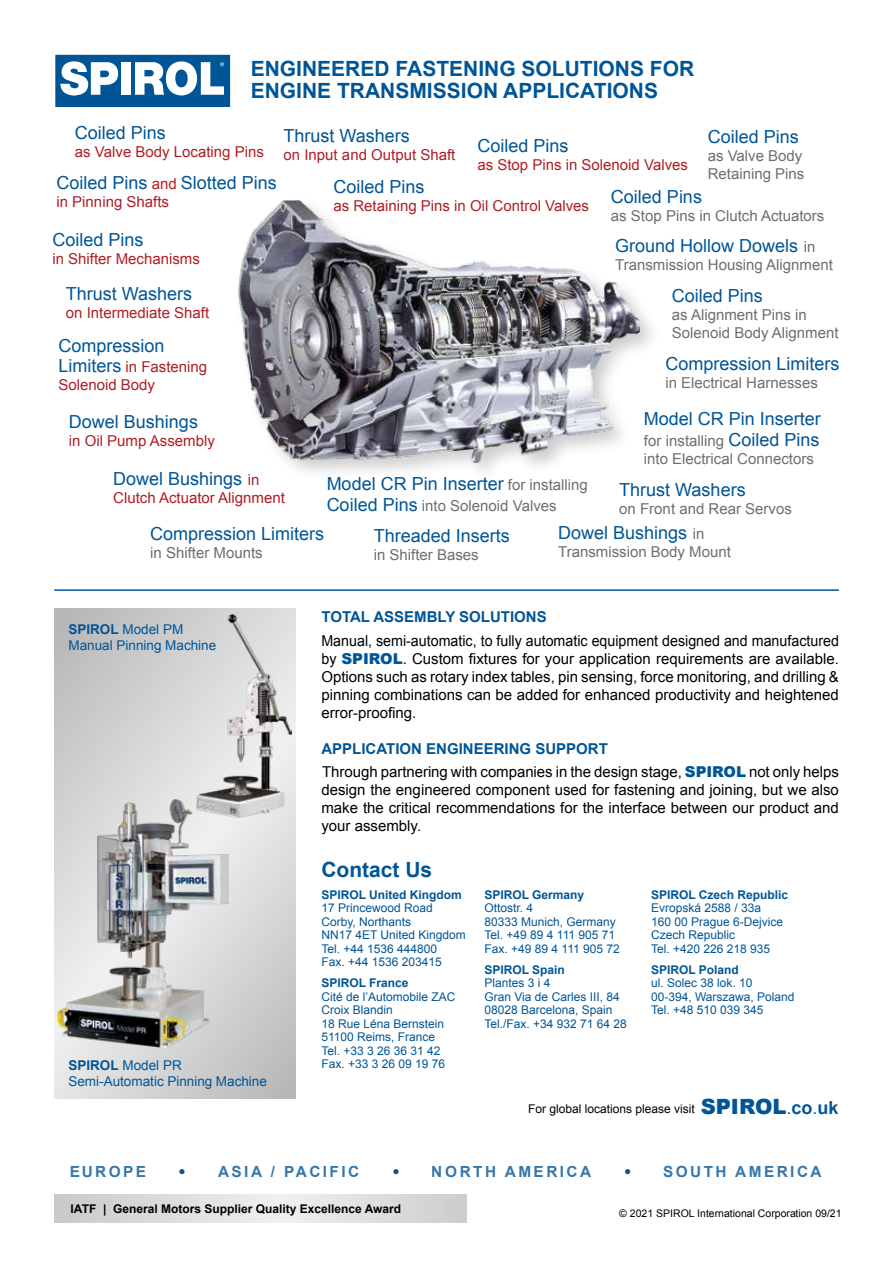
<style>
.page{position:relative;width:893px;height:1263px;background:#fff}
.page>*{position:absolute;margin:0;border:0;box-sizing:border-box;transform-origin:0 0}
.t1{font:700 21px/22.5px "Arial";color:#005596}
.t2{font:900 21px "Arial";color:#005596}
.t3{font:18px "Arial";color:#005596}
.t4{font:700 15.3px "Arial";letter-spacing:.16em;color:#005596}
.t5{font:15px/18px "Arial";color:#000;text-align:justify;scale:.95 1}
.t6{font:15px/18px "Arial";color:#6d6e71}
.t7{font:15px/18px "Arial";color:#000}
.t8{font:15px/18.1px "Arial";color:#af1d26}
.t9{font:700 15px "Arial";color:#005596}
.t10{font:13.5px/16.2px "Arial";color:#005596}
.t11{font:12px/13.5px "Arial";color:#005596}
.t12{font:700 12px "Arial";color:#005596}
.t13{font:700 12px "Arial";color:#000}
.t14{font:12px "Arial";color:#000}
.t15{font:10.5px "Arial";color:#000}
.s1{font-size:15px;color:#af1d26}
.s2{font-size:18px;color:#005596}
.s3{font-size:15px;color:#6d6e71}
.s4{font-weight:700}
.s5{font-weight:900;color:#005596}
.s6{font-weight:700;color:#005596}
.s7{font-weight:400;font-size:18px}
.s8{font-weight:700;font-size:18px}
.s9{font-weight:400;font-size:20.55px}
</style>
<div class="page">
<hr style="left:54px;top:589px;width:785px;height:2px;background:#005596">
<svg style="left:54px;top:608px;width:242px;height:491px;background:#d1d1d2"></svg>
<div style="left:234px;top:196px;width:428px;height:288px;background:#000;opacity:.2"></div>
<img style="left:238px;top:201px;width:402px;height:262px">
<div style="left:55px;top:54px;width:176px;height:53px;background:#005596"></div>
<div style="left:121px;top:62px;width:9px;height:33px;background:#fff"></div>
<svg style="left:60px;top:61px;width:59px;height:35px"></svg>
<svg style="left:135px;top:61px;width:89px;height:35px"></svg>
<div style="left:54px;top:54px;width:177px;height:58px;border:1px solid #fff"></div>
<svg style="left:54px;top:1194px;width:413px;height:29px;background:#ddddde"></svg>
<img style="left:58px;top:799px;width:170px;height:248px">
<img style="left:197px;top:614px;width:95px;height:204px">
<h1 class="t1" style="left:251px;top:58px;width:445px">ENGINEERED FASTENING SOLUTIONS FOR<br>ENGINE TRANSMISSION APPLICATIONS</h1>
<h2 class="t3" style="left:75px;top:121px;width:93px">Coiled Pins</h2>
<p class="t8" style="left:75px;top:143px;width:190px">as Valve Body Locating Pins</p>
<h2 class="t3" style="left:284px;top:123px;width:128px">Thrust Washers</h2>
<p class="t8" style="left:284px;top:145px;width:173px">on Input and Output Shaft</p>
<h2 class="t3" style="left:708px;top:125px;width:93px">Coiled Pins</h2>
<p class="t6" style="left:708px;top:147px;width:98px">as Valve Body<br>Retaining Pins</p>
<h2 class="t3" style="left:477px;top:134px;width:93px">Coiled Pins</h2>
<p class="t8" style="left:477px;top:156px;width:212px">as Stop Pins in Solenoid Valves</p>
<h2 class="t3" style="left:56px;top:171px;width:222px">Coiled Pins <span class="s1">and</span> Slotted Pins</h2>
<p class="t8" style="left:56px;top:193px;width:114px">in Pinning Shafts</p>
<h2 class="t3" style="left:333px;top:174px;width:93px">Coiled Pins</h2>
<p class="t8" style="left:333px;top:196px;width:257px">as Retaining Pins in Oil Control Valves</p>
<h2 class="t3" style="left:611px;top:184px;width:93px">Coiled Pins</h2>
<p class="t6" style="left:611px;top:206px;width:215px">as Stop Pins in Clutch Actuators</p>
<h2 class="t3" style="left:52px;top:228px;width:93px">Coiled Pins</h2>
<p class="t8" style="left:52px;top:250px;width:149px">in Shifter Mechanisms</p>
<h2 class="t3" style="left:66px;top:282px;width:128px">Thrust Washers</h2>
<p class="t8" style="left:66px;top:304px;width:145px">on Intermediate Shaft</p>
<h2 class="t3" style="left:58px;top:334px;width:108px">Compression</h2>
<p class="t8" style="left:58px;top:358px;width:150px"><span class="s2">Limiters</span> in Fastening<br>Solenoid Body</p>
<h2 class="t3" style="left:69px;top:410px;width:131px">Dowel Bushings</h2>
<p class="t8" style="left:69px;top:432px;width:147px">in Oil Pump Assembly</p>
<h2 class="t3" style="left:113px;top:467px;width:148px">Dowel Bushings <span class="s1">in</span></h2>
<p class="t8" style="left:113px;top:489px;width:173px">Clutch Actuator Alignment</p>
<h2 class="t3" style="left:327px;top:471px;width:263px">Model CR Pin Inserter <span class="s3">for installing</span></h2>
<p class="t6" style="left:327px;top:497px;width:232px"><span class="s2">Coiled Pins</span> into Solenoid Valves</p>
<h2 class="t3" style="left:615px;top:234px;width:202px">Ground Hollow Dowels <span class="s3">in</span></h2>
<p class="t6" style="left:615px;top:256px;width:219px">Transmission Housing Alignment</p>
<h2 class="t3" style="left:672px;top:284px;width:93px">Coiled Pins</h2>
<p class="t6" style="left:672px;top:306px;width:168px">as Alignment Pins in<br>Solenoid Body Alignment</p>
<h2 class="t3" style="left:665px;top:351px;width:176px">Compression Limiters</h2>
<p class="t6" style="left:665px;top:373px;width:154px">in Electrical Harnesses</p>
<h2 class="t3" style="left:644px;top:406px;width:179px">Model CR Pin Inserter</h2>
<p class="t6" style="left:644px;top:432px;width:177px">for installing <span class="s2">Coiled Pins </span>into Electrical Connectors</p>
<h2 class="t3" style="left:619px;top:477px;width:128px">Thrust Washers</h2>
<p class="t6" style="left:619px;top:499px;width:174px">on Front and Rear Servos</p>
<h2 class="t3" style="left:150px;top:522px;width:176px">Compression Limiters</h2>
<p class="t6" style="left:150px;top:544px;width:114px">in Shifter Mounts</p>
<h2 class="t3" style="left:374px;top:524px;width:138px">Threaded Inserts</h2>
<p class="t6" style="left:374px;top:546px;width:107px">in Shifter Bases</p>
<h2 class="t3" style="left:558px;top:521px;width:148px">Dowel Bushings <span class="s3">in</span></h2>
<p class="t6" style="left:558px;top:543px;width:174px">Transmission Body Mount</p>
<p class="t10" style="left:68px;top:622px;width:149px"><span class="s4">SPIROL</span> Model PM<br>Manual Pinning Machine</p>
<p class="t10" style="left:68px;top:1057px;width:200px"><span class="s4">SPIROL</span> Model PR<br>Semi-Automatic Pinning Machine</p>
<p class="t9" style="left:321px;top:607px;width:227px">TOTAL ASSEMBLY SOLUTIONS</p>
<p class="t5" style="left:321px;top:632px;width:546px">Manual, semi-automatic, to fully automatic equipment designed and manufactured by <span class="s5">SPIROL</span>. Custom fixtures for your application requirements are available.<br>Options such as rotary index tables, pin sensing, force monitoring, and drilling &amp; pinning combinations can be added for enhanced productivity and heightened error-proofing.</p>
<p class="t7" style="left:321px;top:738px;width:519px;line-height:22.8px"><span class="s6">APPLICATION ENGINEERING SUPPORT<br></span>Through partnering with companies in the design stage, <span class="s5">SPIROL</span> not only helps</p>
<p class="t7" style="left:321px;top:781px;width:519px;text-align:justify">design the engineered component used for fastening and joining, but we also make the critical recommendations for the interface between our product and your assembly.</p>
<h1 class="t1" style="left:321px;top:859px;width:112px">Contact Us</h1>
<p class="t12" style="left:321px;top:886px;width:142px">SPIROL United Kingdom</p>
<p class="t11" style="left:321px;top:901px;width:146px">17 Princewood Road<br>Corby, Northants<br>NN17 4ET United Kingdom<br>Tel. +44 1536 444800<br>Fax. +44 1536 203415</p>
<p class="t12" style="left:321px;top:975px;width:89px">SPIROL France</p>
<p class="t11" style="left:321px;top:990px;width:136px">Cité de l’Automobile ZAC<br>Croix Blandin<br>18 Rue Léna Bernstein<br>51100 Reims, France<br>Tel. +33 3 26 36 31 42<br>Fax. +33 3 26 09 19 76</p>
<p class="t12" style="left:484px;top:886px;width:101px">SPIROL Germany</p>
<p class="t11" style="left:484px;top:901px;width:137px">Ottostr. 4<br>80333 Munich, Germany<br>Tel. +49 89 4 111 905 71<br>Fax. +49 89 4 111 905 72</p>
<p class="t12" style="left:484px;top:961px;width:82px">SPIROL Spain</p>
<p class="t11" style="left:484px;top:976px;width:144px">Plantes 3 i 4<br>Gran Via de Carles III, 84<br>08028 Barcelona, Spain<br>Tel./Fax. +34 932 71 64 28</p>
<p class="t12" style="left:651px;top:886px;width:139px">SPIROL Czech Republic</p>
<p class="t11" style="left:651px;top:901px;width:134px">Evropská 2588 / 33a<br>160 00 Prague 6-Dejvice<br>Czech Republic<br>Tel. +420 226 218 935</p>
<p class="t12" style="left:651px;top:961px;width:89px">SPIROL Poland</p>
<p class="t11" style="left:651px;top:976px;width:145px">ul. Solec 38 lok. 10<br>00-394, Warszawa, Poland<br>Tel. +48 510 039 345</p>
<h1 class="t2" style="left:701px;top:1091px;width:139px">SPIROL<span class="s7">.</span><span class="s8">co</span><span class="s7">.</span><span class="s8">uk</span></h1>
<p class="t14" style="left:528px;top:1101px;width:168px">For global locations please visit</p>
<p class="t4" style="left:69px;top:1161px;width:79px">EUROPE</p>
<p class="t4" style="left:179px;top:1161px;width:182px"><span class="s9">•</span> ASIA / PACIFIC</p>
<p class="t4" style="left:393px;top:1161px;width:200px"><span class="s9">•</span> NORTH AMERICA</p>
<p class="t4" style="left:624px;top:1161px;width:199px"><span class="s9">•</span> SOUTH AMERICA</p>
<p class="t13" style="left:71px;top:1201px;width:332px">IATF | General Motors Supplier Quality Excellence Award</p>
<p class="t15" style="left:619px;top:1206px;width:224px">© 2021 SPIROL International Corporation 09/21</p>
</div>
